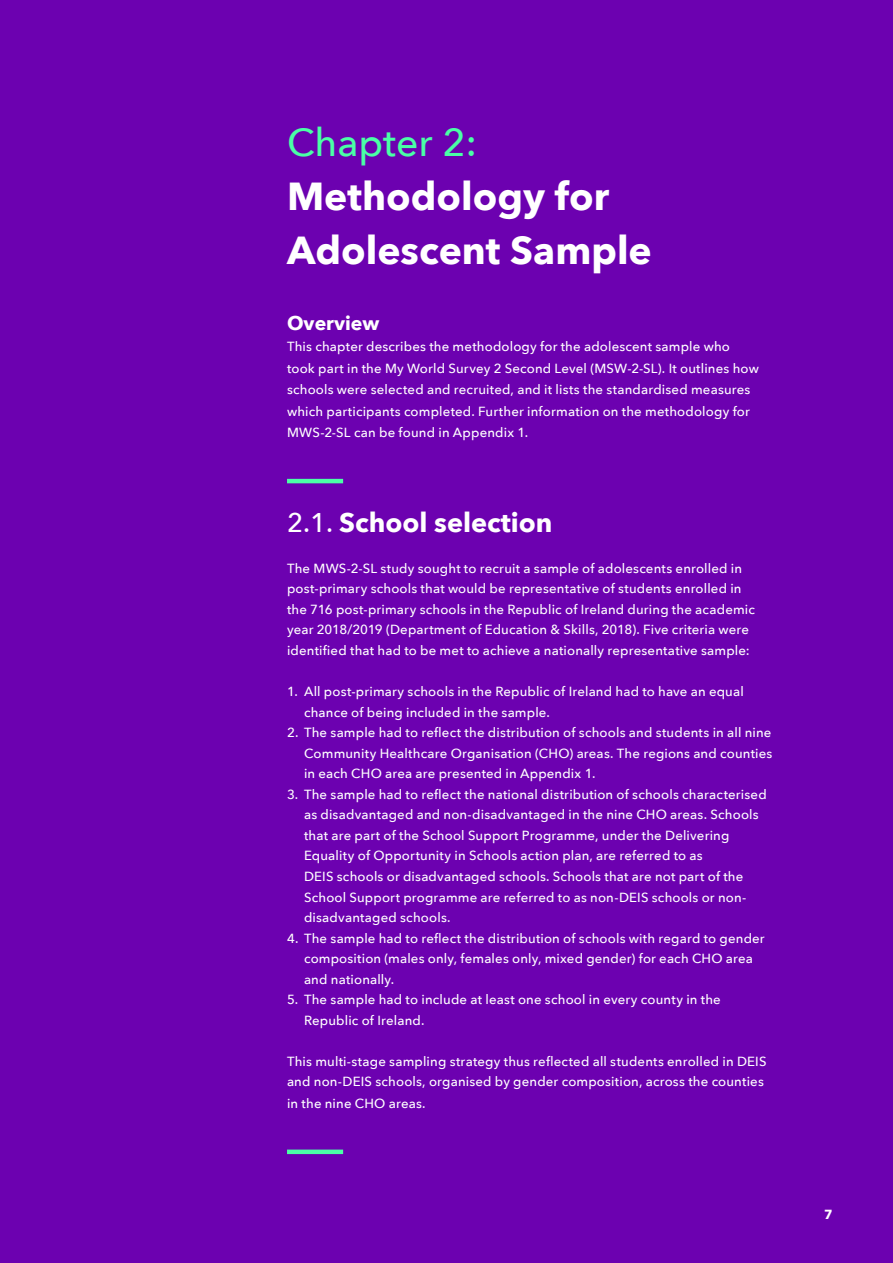
<style>
.page{position:relative;width:893px;height:1263px;background:#6c01b0}
.page>*{position:absolute;margin:0;border:0;box-sizing:border-box;transform-origin:0 0}
.t1{font:700 39px/54px "Avenir Next";color:#fff}
.t2{font:500 39px "Avenir Next";color:#4affa6}
.t3{font:700 27px "Avenir Next";color:#fff}
.t4{font:700 19.5px "Avenir Next";color:#fff}
.t5{font:500 13.2px/20.5px "Avenir Next";letter-spacing:.01em;color:#fff}
.t6{font:700 13.2px "Avenir Next";color:#fff}
.s1{font-weight:500}
</style>
<div class="page">
<hr style="left:287px;top:479px;width:56px;height:4px;background:#4affa6">
<div style="left:287px;top:1149px;width:56px;height:5px;background:#4affa6"></div>
<h1 class="t2" style="left:287px;top:109px;width:192px">Chapter 2:</h1>
<h1 class="t1" style="left:287px;top:169px;width:366px">Methodology for<br>Adolescent Sample</h1>
<h3 class="t4" style="left:287px;top:306px;width:94px">Overview</h3>
<p class="t5" style="left:287px;top:336px;width:473px;line-height:21.5px">This chapter describes the methodology for the adolescent sample who took part in the My World Survey 2 Second Level (MSW-2-SL). It outlines how schools were selected and recruited, and it lists the standardised measures which participants completed. Further information on the methodology for MWS-2-SL can be found in Appendix 1.</p>
<h2 class="t3" style="left:287px;top:499px;width:267px"><span class="s1">2.1.</span> School selection</h2>
<p class="t5" style="left:287px;top:557px;width:469px">The MWS-2-SL study sought to recruit a sample of adolescents enrolled in post-primary schools that would be representative of students enrolled in the 716 post-primary schools in the Republic of Ireland during the academic year 2018/2019 (Department of Education &amp; Skills, 2018). Five criteria were identified that had to be met to achieve a nationally representative sample:</p>
<p class="t5" style="left:304px;top:681px;width:441px;text-indent:-17px">1. All post-primary schools in the Republic of Ireland had to have an equal chance of being included in the sample.</p>
<p class="t5" style="left:304px;top:722px;width:470px;text-align:justify;text-indent:-17px">2. The sample had to reflect the distribution of schools and students in all nine Community Healthcare Organisation (CHO) areas. The regions and counties in each CHO area are presented in Appendix 1.</p>
<p class="t5" style="left:304px;top:783px;width:464px;text-indent:-17px">3. The sample had to reflect the national distribution of schools characterised as disadvantaged and non-disadvantaged in the nine CHO areas. Schools that are part of the School Support Programme, under the Delivering Equality of Opportunity in Schools action plan, are referred to as<br>DEIS schools or disadvantaged schools. Schools that are not part of the School Support programme are referred to as non-DEIS schools or non&shy;disadvantaged schools.</p>
<p class="t5" style="left:304px;top:927px;width:462px;text-indent:-17px">4. The sample had to reflect the distribution of schools with regard to gender composition (males only, females only, mixed gender) for each CHO area and nationally.</p>
<p class="t5" style="left:304px;top:989px;width:418px;text-indent:-17px">5. The sample had to include at least one school in every county in the<br>Republic of Ireland.</p>
<p class="t5" style="left:287px;top:1050px;width:481px;line-height:21px">This multi-stage sampling strategy thus reflected all students enrolled in DEIS and non-DEIS schools, organised by gender composition, across the counties in the nine CHO areas.</p>
<p class="t6" style="left:824px;top:1202px;width:10px">7</p>
</div>
